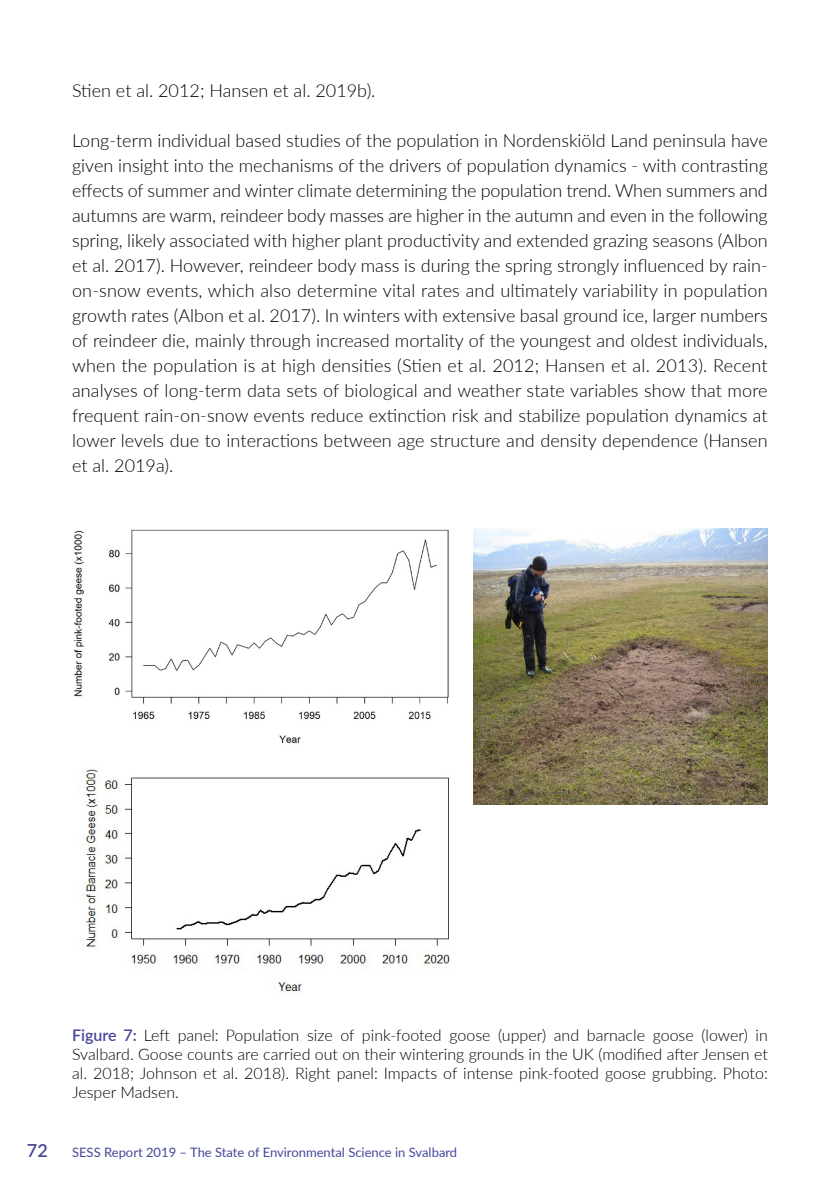
<style>
.page{position:relative;width:840px;height:1191px;background:#fff}
.page>*{position:absolute;margin:0;border:0;box-sizing:border-box;transform-origin:0 0}
.t1{font:300 18px/25px "Lato";letter-spacing:.005em;color:#000;text-align:justify}
.t2{font:600 18px "Lato";color:#444798}
.t3{font:300 16px/19px "Lato";color:#000;text-align:justify}
.t4{font:13px "Lato";color:#444798}
.s1{font-weight:600;color:#444798}
</style>
<div class="page">
<img style="left:82px;top:768px;width:368px;height:224px">
<img style="left:72px;top:529px;width:377px;height:215px">
<img style="left:473px;top:528px;width:294px;height:276px">
<p class="t1" style="left:72px;top:77px;width:305px">Stien et al. 2012; Hansen et al. 2019b).</p>
<p class="t1" style="left:72px;top:127px;width:697px">Long-term individual based studies of the population in Nordenskiöld Land peninsula have given insight into the mechanisms of the drivers of population dynamics ‑ with contrasting effects of summer and winter climate determining the population trend. When summers and autumns are warm, reindeer body masses are higher in the autumn and even in the following spring, likely associated with higher plant productivity and extended grazing seasons (Albon et al. 2017). However, reindeer body mass is during the spring strongly influenced by rain&shy;on-snow events, which also determine vital rates and ultimately variability in population growth rates (Albon et al. 2017). In winters with extensive basal ground ice, larger numbers of reindeer die, mainly through increased mortality of the youngest and oldest individuals, when the population is at high densities (Stien et al. 2012; Hansen et al. 2013). Recent analyses of long-term data sets of biological and weather state variables show that more frequent rain-on-snow events reduce extinction risk and stabilize population dynamics at lower levels due to interactions between age structure and density dependence (Hansen et al. 2019a).</p>
<p class="t2" style="left:27px;top:1137px;width:23px">72</p>
<p class="t3" style="left:72px;top:1025px;width:697px"><span class="s1">Figure 7:</span> Left panel: Population size of pink-footed goose (upper) and barnacle goose (lower) in Svalbard. Goose counts are carried out on their wintering grounds in the UK (modified after Jensen et al. 2018; Johnson et al. 2018). Right panel: Impacts of intense pink-footed goose grubbing. Photo:<br>Jesper Madsen.</p>
<p class="t4" style="left:72px;top:1142px;width:386px">SESS Report 2019 – The State of Environmental Science in Svalbard</p>
</div>
